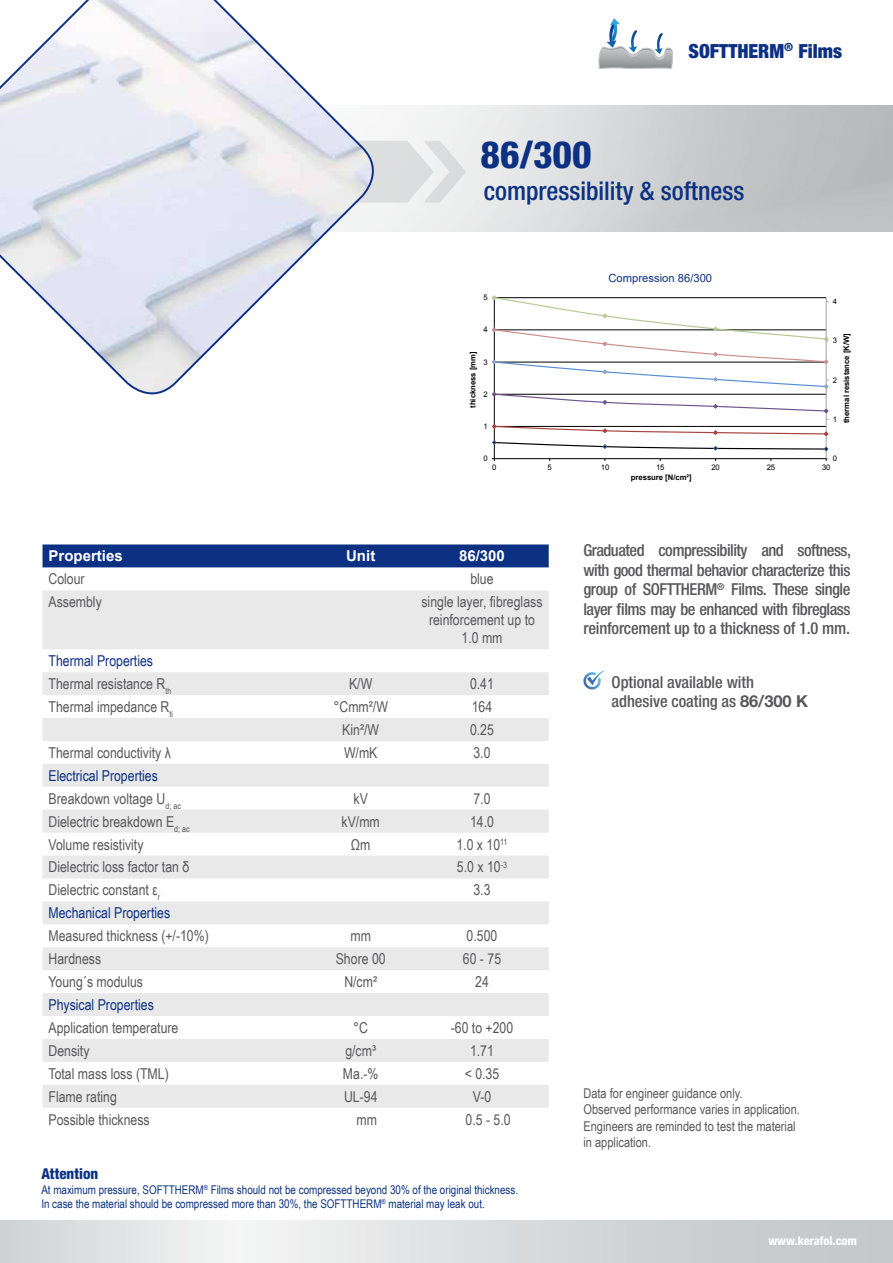
<style>
.page{position:relative;width:893px;height:1263px;background:#fff}
.page>*{position:absolute;margin:0;border:0;box-sizing:border-box;transform-origin:0 0}
.t1{font:800 condensed 37.65px "Helvetica Neue LT Pro";color:#0c3183}
.t2{font:500 condensed 25.8px "Helvetica Neue LT Pro";color:#0c3183}
.t3{font:900 condensed 19.5px "Helvetica Neue LT Pro";color:#0c3183}
.t4{font:500 condensed 16.5px/19.5px "Helvetica Neue LT Pro";letter-spacing:-.01em;color:#58585a;text-align:justify}
.t5{font:15px/18px "Arial Narrow";color:#58585a;text-align:center}
.t6{font:15px/23px "Arial Narrow";color:#0c3183}
.t7{font:700 15px "Arial";color:#fff}
.t8{font:800 condensed 15px "Helvetica Neue LT Pro";color:#0c3183}
.t9{font:13.5px/16.2px "Arial Narrow";color:#58585a}
.t10{font:12px/14.4px "Arial Narrow";color:#0c3183}
.t11{font:800 condensed 12px "Helvetica Neue LT Pro";color:#fff}
.t12{font:11.25px "Arial";color:#0c3183}
.t13{font:700 7.65px "Arial";color:#000}
.t14{font:7.65px "Arial";color:#000}
.s1{color:#0c3183}
.s2{color:#58585a}
.s3{font-weight:700;font-stretch:normal}
</style>
<div class="page">
<svg style="left:0;top:1220px;width:893px;height:43px"></svg>
<svg style="left:598px;top:18px;width:75px;height:51px"></svg>
<svg style="left:386px;top:141px;width:80px;height:62px"></svg>
<svg style="left:0;top:0;width:386px;height:395px"></svg>
<div style="left:43px;top:544px;width:506px;height:23px;background:#0c3183"></div>
<svg style="left:43px;top:590px;width:506px;height:518px;fill:#e9e9ea"></svg>
<svg style="left:492px;top:295px;width:337px;height:166px"></svg>
<svg style="left:583px;top:670px;width:21px;height:19px"></svg>
<h3 class="t3" style="left:689px;top:39px;width:155px">SOFTTHERM<sup>®</sup> Films</h3>
<h1 class="t1" style="left:481px;top:131px;width:113px">86/300</h1>
<h2 class="t2" style="left:484px;top:176px;width:262px">compressibility &amp; softness</h2>
<p class="t14" style="left:483px;top:292px;width:6px">5</p>
<p class="t14" style="left:483px;top:325px;width:6px">4</p>
<p class="t13" style="left:468px;top:408px;width:58px;rotate:-90deg">thickness [mm]</p>
<p class="t14" style="left:483px;top:357px;width:6px">3</p>
<p class="t14" style="left:483px;top:389px;width:6px">2</p>
<p class="t14" style="left:483px;top:421px;width:6px">1</p>
<p class="t14" style="left:483px;top:453px;width:6px">0</p>
<p class="t12" style="left:608px;top:271px;width:105px">Compression 86/300</p>
<p class="t14" style="left:833px;top:296px;width:6px">4</p>
<p class="t13" style="left:841px;top:423px;width:91px;rotate:-90deg">thermal resistance [K/W]</p>
<p class="t14" style="left:833px;top:336px;width:6px">3</p>
<p class="t14" style="left:833px;top:375px;width:6px">2</p>
<p class="t14" style="left:833px;top:414px;width:6px">1</p>
<p class="t14" style="left:833px;top:453px;width:6px">0</p>
<p class="t14" style="left:492px;top:463px;width:6px">0</p>
<p class="t14" style="left:547px;top:463px;width:6px">5</p>
<p class="t14" style="left:601px;top:463px;width:10px">10</p>
<p class="t14" style="left:656px;top:463px;width:10px">15</p>
<p class="t14" style="left:711px;top:463px;width:10px">20</p>
<p class="t14" style="left:767px;top:463px;width:10px">25</p>
<p class="t14" style="left:822px;top:463px;width:10px">30</p>
<p class="t7" style="left:49px;top:546px;width:76px">Properties</p>
<p class="t7" style="left:346px;top:546px;width:31px">Unit</p>
<p class="t7" style="left:459px;top:546px;width:47px">86/300</p>
<p class="t5" style="left:49px;top:569px;width:38px">Colour</p>
<p class="t5" style="left:470px;top:569px;width:25px">blue</p>
<p class="t5" style="left:49px;top:592px;width:55px">Assembly</p>
<p class="t5" style="left:421px;top:592px;width:123px">single layer, fibreglass reinforcement up to<br>1.0 mm</p>
<p class="t5" style="left:49px;top:649px;width:124px;line-height:23px;text-align:left"><span class="s1">Thermal Properties<br></span>Thermal resistance R<sub>th</sub></p>
<p class="t5" style="left:349px;top:674px;width:25px">K/W</p>
<p class="t5" style="left:470px;top:674px;width:25px">0.41</p>
<p class="t5" style="left:49px;top:697px;width:126px">Thermal impedance R<sub>ti</sub></p>
<p class="t5" style="left:333px;top:697px;width:56px">°Cmm²/W</p>
<p class="t5" style="left:472px;top:697px;width:22px">164</p>
<p class="t5" style="left:342px;top:720px;width:38px">Kin²/W</p>
<p class="t5" style="left:470px;top:720px;width:25px">0.25</p>
<p class="t5" style="left:49px;top:743px;width:124px">Thermal conductivity λ</p>
<p class="t5" style="left:344px;top:743px;width:35px">W/mK</p>
<p class="t5" style="left:473px;top:743px;width:19px">3.0</p>
<p class="t6" style="left:49px;top:763px;width:134px">Electrical Properties<br><span class="s2">Breakdown voltage U</span><sub>d;</sub> <sub>ac</sub></p>
<p class="t5" style="left:354px;top:789px;width:16px">kV</p>
<p class="t5" style="left:473px;top:789px;width:19px">7.0</p>
<p class="t5" style="left:49px;top:812px;width:143px">Dielectric breakdown E<sub>d;</sub> <sub>ac</sub></p>
<p class="t5" style="left:342px;top:812px;width:40px">kV/mm</p>
<p class="t5" style="left:470px;top:812px;width:25px">14.0</p>
<p class="t5" style="left:49px;top:835px;width:97px">Volume resistivity</p>
<p class="t5" style="left:351px;top:835px;width:21px">Ωm</p>
<p class="t5" style="left:456px;top:835px;width:53px">1.0 x 10<sup>11</sup></p>
<p class="t5" style="left:49px;top:858px;width:142px">Dielectric loss factor tan δ</p>
<p class="t5" style="left:457px;top:858px;width:52px">5.0 x 10<sup>-3</sup></p>
<p class="t5" style="left:49px;top:880px;width:113px">Dielectric constant ε<sub>r</sub></p>
<p class="t5" style="left:473px;top:880px;width:19px">3.3</p>
<p class="t6" style="left:49px;top:901px;width:123px">Mechanical Properties</p>
<p class="t5" style="left:49px;top:926px;width:162px">Measured thickness (+/-10%)</p>
<p class="t5" style="left:350px;top:926px;width:22px">mm</p>
<p class="t5" style="left:467px;top:926px;width:32px">0.500</p>
<p class="t5" style="left:49px;top:949px;width:54px">Hardness</p>
<p class="t5" style="left:336px;top:949px;width:51px">Shore 00</p>
<p class="t5" style="left:463px;top:949px;width:40px">60 - 75</p>
<p class="t5" style="left:49px;top:972px;width:96px">Young´s modulus</p>
<p class="t5" style="left:344px;top:972px;width:34px">N/cm²</p>
<p class="t5" style="left:475px;top:972px;width:15px">24</p>
<p class="t6" style="left:49px;top:993px;width:107px">Physical Properties</p>
<p class="t5" style="left:49px;top:1018px;width:131px">Application temperature</p>
<p class="t5" style="left:353px;top:1018px;width:16px">°C</p>
<p class="t5" style="left:451px;top:1018px;width:64px">-60 to +200</p>
<p class="t5" style="left:49px;top:1041px;width:43px">Density</p>
<p class="t5" style="left:345px;top:1041px;width:32px">g/cm³</p>
<p class="t5" style="left:470px;top:1041px;width:25px">1.71</p>
<p class="t5" style="left:49px;top:1064px;width:122px">Total mass loss (TML)</p>
<p class="t5" style="left:343px;top:1064px;width:37px">Ma.-%</p>
<p class="t5" style="left:465px;top:1064px;width:36px">&lt; 0.35</p>
<p class="t5" style="left:49px;top:1087px;width:70px">Flame rating</p>
<p class="t5" style="left:344px;top:1087px;width:35px">UL-94</p>
<p class="t5" style="left:473px;top:1087px;width:20px">V-0</p>
<p class="t5" style="left:49px;top:1110px;width:103px">Possible thickness</p>
<p class="t5" style="left:357px;top:1110px;width:22px">mm</p>
<p class="t5" style="left:465px;top:1110px;width:47px">0.5 - 5.0</p>
<p class="t8" style="left:41px;top:1164px;width:58px">Attention</p>
<p class="t10" style="left:41px;top:1182px;width:478px">At maximum pressure, SOFTTHERM<sup>®</sup> Films should not be compressed beyond 30% of the original thickness.<br>In case the material should be compressed more than 30%, the SOFTTHERM<sup>®</sup> material may leak out.</p>
<p class="t13" style="left:631px;top:472px;width:62px">pressure [N/cm²]</p>
<p class="t4" style="left:583px;top:540px;width:269px">Graduated compressibility and softness, with good thermal behavior characterize this group of SOFTTHERM<sup>®</sup> Films. These single layer films may be enhanced with fibreglass reinforcement up to a thickness of 1.0 mm.</p>
<p class="t4" style="left:612px;top:672px;width:198px">Optional available with adhesive coating as <span class="s3">86/300 K</span></p>
<p class="t9" style="left:583px;top:1085px;width:218px">Data for engineer guidance only.<br>Observed performance varies in application.<br>Engineers are reminded to test the material in application.</p>
<p class="t11" style="left:768px;top:1233px;width:90px">www.kerafol.com</p>
</div>
